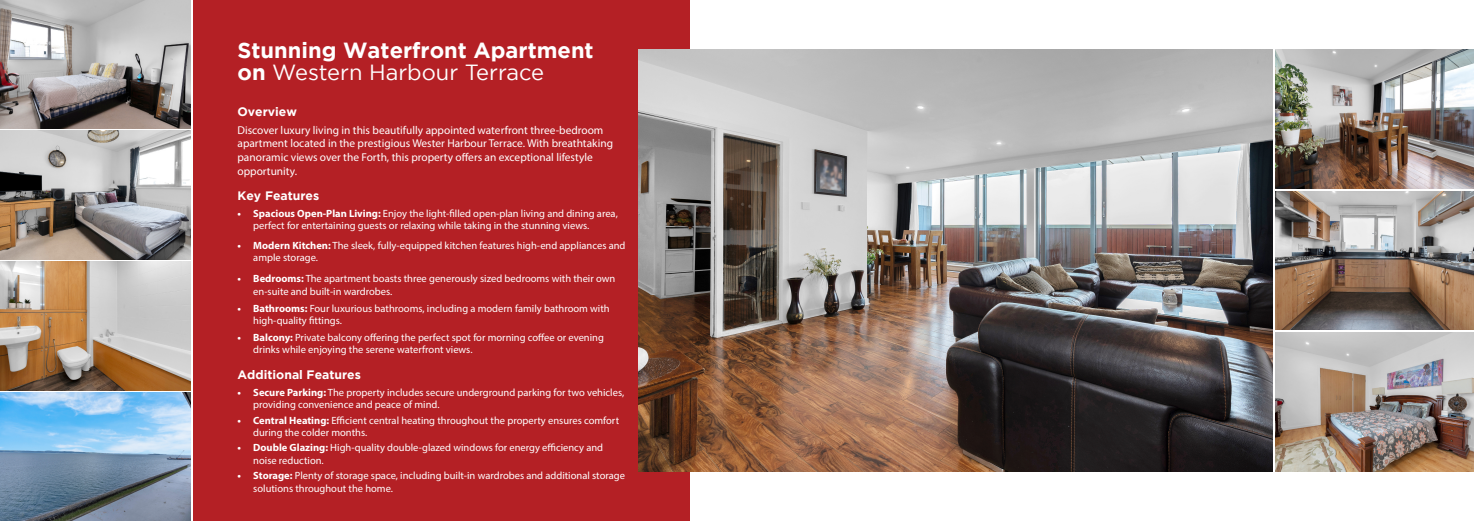
<style>
.page{position:relative;width:1474px;height:521px;background:#fff}
.page>*{position:absolute;margin:0;border:0;box-sizing:border-box;transform-origin:0 0}
.t1{font:700 21.88px/21.9px "Gotham";color:#fff}
.t2{font:700 12.25px "Gotham";color:#fff}
.t3{font:11.38px/13.7px "Myriad Pro";color:#fff}
.t4{font:10.5px/12.6px "Myriad Pro";color:#fff}
.s1{font-weight:400}
.s2{font-weight:700}
</style>
<div class="page">
<img style="left:0;top:0;width:191px;height:128px">
<img style="left:0;top:131px;width:191px;height:128px">
<img style="left:0;top:262px;width:191px;height:128px">
<img style="left:0;top:393px;width:191px;height:128px">
<div style="left:193px;top:0;width:497px;height:521px;background:#b42025"></div>
<img style="left:1275px;top:50px;width:198px;height:138px">
<img style="left:1275px;top:191px;width:198px;height:139px">
<img style="left:1275px;top:333px;width:198px;height:138px">
<img style="left:638px;top:50px;width:634px;height:421px">
<h1 class="t1" style="left:237px;top:41px;width:358px">Stunning Waterfront Apartment on <span class="s1">Western Harbour Terrace</span></h1>
<p class="t2" style="left:237px;top:107px;width:61px">Overview</p>
<p class="t3" style="left:237px;top:124px;width:377px">Discover luxury living in this beautifully appointed waterfront three-bedroom apartment located in the prestigious Wester Harbour Terrace. With breathtaking panoramic views over the Forth, this property offers an exceptional lifestyle opportunity.</p>
<p class="t2" style="left:237px;top:191px;width:83px">Key Features</p>
<p class="t4" style="left:253px;top:208px;width:366px;text-indent:-16px"><span class="s2">• Spacious Open-Plan Living:</span> Enjoy the light-filled open-plan living and dining area, perfect for entertaining guests or relaxing while taking in the stunning views.</p>
<p class="t4" style="left:253px;top:240px;width:374px;text-indent:-16px"><span class="s2">• Modern Kitchen:</span> The sleek, fully-equipped kitchen features high-end appliances and ample storage.</p>
<p class="t4" style="left:253px;top:273px;width:363px;text-indent:-16px"><span class="s2">• Bedrooms:</span> The apartment boasts three generously sized bedrooms with their own en-suite and built-in wardrobes.</p>
<p class="t4" style="left:253px;top:303px;width:358px;text-indent:-16px"><span class="s2">• Bathrooms:</span> Four luxurious bathrooms, including a modern family bathroom with high-quality fittings.</p>
<p class="t4" style="left:253px;top:332px;width:352px;text-indent:-16px"><span class="s2">• Balcony:</span> Private balcony offering the perfect spot for morning coffee or evening drinks while enjoying the serene waterfront views.</p>
<p class="t2" style="left:237px;top:370px;width:125px">Additional Features</p>
<p class="t4" style="left:253px;top:387px;width:372px;text-indent:-16px"><span class="s2">• Secure Parking:</span> The property includes secure underground parking for two vehicles, providing convenience and peace of mind.</p>
<p class="t4" style="left:253px;top:415px;width:367px;text-indent:-16px"><span class="s2">• Central Heating:</span> Efficient central heating throughout the property ensures comfort during the colder months.</p>
<p class="t4" style="left:253px;top:442px;width:351px;text-indent:-16px"><span class="s2">• Double Glazing:</span> High-quality double-glazed windows for energy efficiency and noise reduction.</p>
<p class="t4" style="left:253px;top:470px;width:373px;text-indent:-16px"><span class="s2">• Storage:</span> Plenty of storage space, including built-in wardrobes and additional storage solutions throughout the home.</p>
</div>
